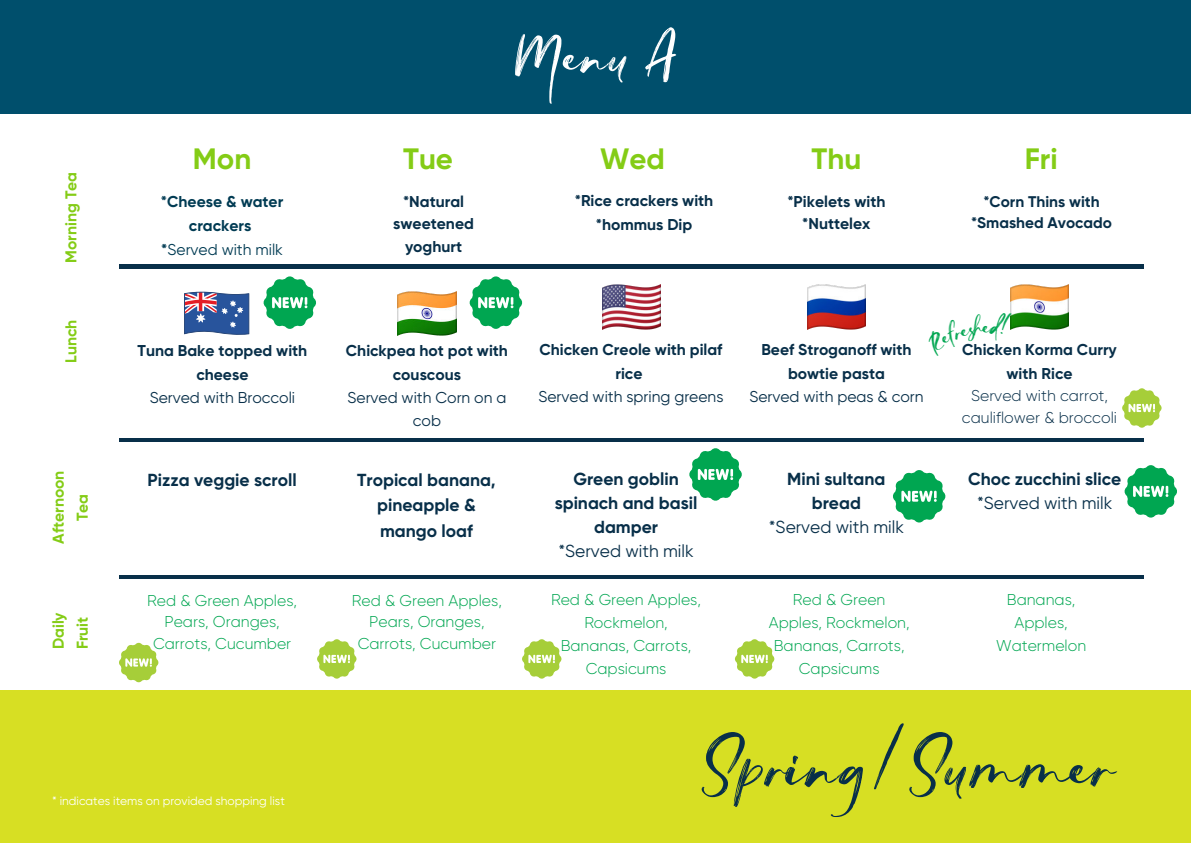
<style>
.page{position:relative;width:1191px;height:843px;background:#fff}
.page>*{position:absolute;margin:0;border:0;box-sizing:border-box;transform-origin:0 0}
.t1{font:79.5px "Just Lovely";color:#082f49}
.t2{font:65.2px "Just Lovely";color:#fefefe}
.t3{font:700 29.4px "Gilroy";color:#84cc16}
.t4{font:700 17.4px/24px "Gilroy";color:#082f49;text-align:center}
.t5{font:17.4px "Gilroy";color:#082f49}
.t6{font:300 15.7px/22.9px "Gilroy";color:#00a651;text-align:center}
.t7{font:700 15.7px/24px "Gilroy";color:#082f49;text-align:center}
.t8{font:15.7px/22.9px "Gilroy";color:#082f49;text-align:center}
.t9{font:300 15.7px/21.8px "Gilroy";color:#082f49;text-align:center}
.t10{font:700 15.7px/24px "Gilroy";color:#84cc16;text-align:center}
.t11{font:700 15.7px/24px "Gilroy";color:#003b53;text-align:center}
.t12{font:700 15.4px/21.8px "Gilroy";color:#082f49;text-align:center}
.t13{font:12px "Gilroy";color:#fff}
.s1{font-weight:400}
</style>
<div class="page">
<svg style="left:119px;top:438px;width:205px;height:3px"></svg>
<hr style="left:119px;top:264px;width:205px;height:4px;background:#082f49">
<hr style="left:324px;top:264px;width:205px;height:4px;background:#082f49">
<hr style="left:529px;top:264px;width:205px;height:4px;background:#082f49">
<hr style="left:734px;top:264px;width:204px;height:4px;background:#082f49">
<hr style="left:938px;top:264px;width:205px;height:4px;background:#082f49">
<svg style="left:324px;top:438px;width:205px;height:3px"></svg>
<svg style="left:529px;top:438px;width:205px;height:3px"></svg>
<svg style="left:734px;top:438px;width:204px;height:3px"></svg>
<svg style="left:938px;top:438px;width:205px;height:3px"></svg>
<img style="left:602px;top:285px;width:58px;height:44px">
<img style="left:807px;top:285px;width:58px;height:44px">
<img style="left:397px;top:291px;width:59px;height:45px">
<img style="left:1010px;top:285px;width:58px;height:44px">
<svg style="left:119px;top:575px;width:205px;height:3px"></svg>
<svg style="left:324px;top:575px;width:205px;height:3px"></svg>
<svg style="left:529px;top:575px;width:205px;height:3px"></svg>
<svg style="left:734px;top:575px;width:204px;height:3px"></svg>
<svg style="left:938px;top:575px;width:205px;height:3px"></svg>
<div style="left:0;top:689px;width:1190px;height:153px;background:#d7df23"></div>
<div style="left:0;top:0;width:1190px;height:114px;background:#004f6c"></div>
<svg style="left:689px;top:448px;width:53px;height:53px"></svg>
<svg style="left:893px;top:470px;width:52px;height:52px"></svg>
<svg style="left:1124px;top:465px;width:53px;height:52px"></svg>
<svg style="left:119px;top:642px;width:40px;height:40px"></svg>
<svg style="left:317px;top:639px;width:40px;height:39px"></svg>
<svg style="left:522px;top:639px;width:40px;height:39px"></svg>
<svg style="left:735px;top:639px;width:39px;height:39px"></svg>
<svg style="left:1122px;top:388px;width:39px;height:40px"></svg>
<svg style="left:469px;top:276px;width:53px;height:53px"></svg>
<svg style="left:263px;top:276px;width:53px;height:53px"></svg>
<svg style="left:184px;top:291px;width:65px;height:44px;background:#6472a4"></svg>
<svg style="left:1010px;top:312px;width:1px;height:18px"></svg>
<h2 class="t2" style="left:515px;top:9px;width:162px">Menu A</h2>
<p class="t10" style="left:59px;top:263px;width:92px;rotate:-90deg">Morning Tea</p>
<p class="t10" style="left:59px;top:362px;width:45px;rotate:-90deg">Lunch</p>
<p class="t10" style="left:46px;top:543px;width:75px;rotate:-90deg">Afternoon<br>Tea</p>
<p class="t10" style="left:46px;top:649px;width:38px;text-align:left;rotate:-90deg">Daily<br>Fruit</p>
<h3 class="t3" style="left:193px;top:140px;width:60px">Mon</h3>
<h3 class="t3" style="left:403px;top:140px;width:51px">Tue</h3>
<h3 class="t3" style="left:600px;top:140px;width:66px">Wed</h3>
<h3 class="t3" style="left:811px;top:140px;width:51px">Thu</h3>
<h3 class="t3" style="left:1024px;top:140px;width:34px">Fri</h3>
<p class="t11" style="left:161px;top:189px;width:124px">*Cheese &amp; water crackers *<span class="s1">Served with milk</span></p>
<p class="t7" style="left:393px;top:190px;width:82px;line-height:22.5px">*Natural sweetened yoghurt</p>
<p class="t7" style="left:574px;top:189px;width:140px">*Rice crackers with *hommus Dip</p>
<p class="t7" style="left:787px;top:190px;width:99px;line-height:22.5px">*Pikelets with *Nuttelex</p>
<p class="t7" style="left:137px;top:338px;width:171px">Tuna Bake topped with cheese</p>
<p class="t8" style="left:150px;top:385px;width:147px">Served with Broccoli</p>
<p class="t7" style="left:346px;top:338px;width:163px">Chickpea hot pot with couscous</p>
<p class="t8" style="left:347px;top:385px;width:160px">Served with Corn on a cob</p>
<p class="t7" style="left:539px;top:337px;width:184px">Chicken Creole with pilaf rice</p>
<p class="t8" style="left:538px;top:385px;width:186px">Served with spring greens</p>
<p class="t4" style="left:148px;top:467px;width:150px">Pizza veggie scroll</p>
<p class="t4" style="left:357px;top:466px;width:140px;line-height:25.5px">Tropical banana, pineapple &amp; mango loaf</p>
<p class="t4" style="left:554px;top:466px;width:144px">Green goblin spinach and basil damper</p>
<p class="t5" style="left:558px;top:540px;width:137px">*Served with milk</p>
<p class="t6" style="left:147px;top:589px;width:151px;line-height:21.8px">Red &amp; Green Apples,<br>Pears, Oranges,<br>Carrots, Cucumber</p>
<p class="t6" style="left:352px;top:589px;width:151px;line-height:21.8px">Red &amp; Green Apples,<br>Pears, Oranges,<br>Carrots, Cucumber</p>
<p class="t6" style="left:551px;top:587px;width:151px">Red &amp; Green Apples,<br>Rockmelon,<br>Bananas, Carrots,<br>Capsicums</p>
<p class="t7" style="left:761px;top:337px;width:152px">Beef Stroganoff with bowtie pasta</p>
<p class="t8" style="left:749px;top:384px;width:176px">Served with peas &amp; corn</p>
<p class="t4" style="left:787px;top:466px;width:100px">Mini sultana bread</p>
<p class="t5" style="left:768px;top:516px;width:137px">*Served with milk</p>
<p class="t6" style="left:768px;top:587px;width:142px">Red &amp; Green<br>Apples, Rockmelon,<br>Bananas, Carrots,<br>Capsicums</p>
<p class="t12" style="left:970px;top:190px;width:142px">*Corn Thins with *Smashed Avocado</p>
<p class="t7" style="left:962px;top:337px;width:156px">Chicken Korma Curry with Rice</p>
<p class="t9" style="left:961px;top:384px;width:157px">Served with carrot, cauliflower &amp; broccoli</p>
<p class="t4" style="left:968px;top:466px;width:154px">Choc zucchini slice</p>
<p class="t5" style="left:976px;top:492px;width:137px">*Served with milk</p>
<p class="t6" style="left:995px;top:587px;width:92px">Bananas,<br>Apples,<br>Watermelon</p>
<p class="t13" style="left:52px;top:793px;width:234px">* indicates items on provided shopping list</p>
<h1 class="t1" style="left:701px;top:709px;width:411px">Spring/Summer</h1>
</div>
